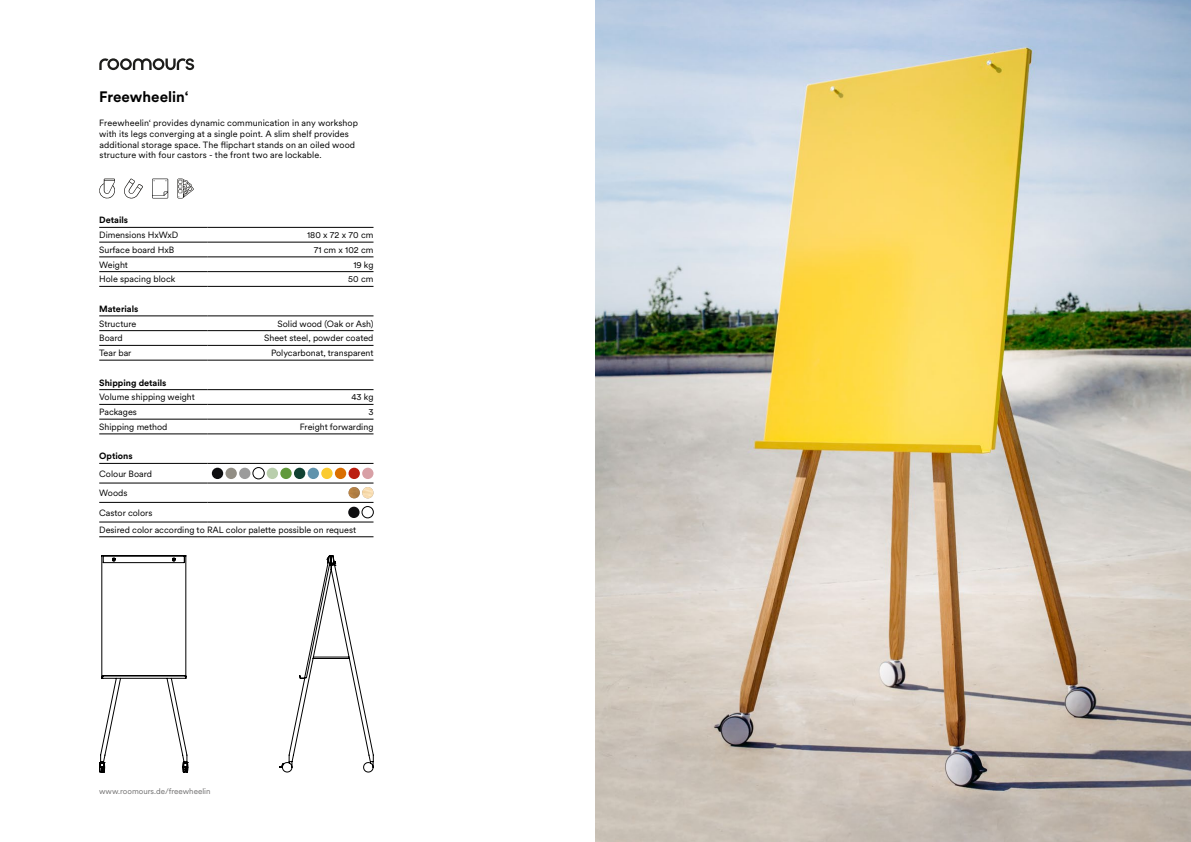
<style>
.page{position:relative;width:1191px;height:842px;background:#fff}
.page>*{position:absolute;margin:0;border:0;box-sizing:border-box;transform-origin:0 0}
.t1{font:700 15px "Circular XX";color:#000}
.t2{font:9px/10.8px "Circular XX";color:#000}
.t3{font:700 9px "Circular XX";color:#000}
.t4{font:8px "Circular XX";color:#706f6f}
</style>
<div class="page">
<svg style="left:99px;top:58px;width:95px;height:12px"></svg>
<svg style="left:99px;top:555px;width:89px;height:217px"></svg>
<svg style="left:279px;top:555px;width:94px;height:217px"></svg>
<img style="left:595px;top:0;width:596px;height:842px">
<hr style="left:99px;top:242px;width:109px;height:1px;background:#000">
<hr style="left:208px;top:242px;width:165px;height:1px;background:#000">
<hr style="left:99px;top:257px;width:109px;height:1px;background:#000">
<hr style="left:208px;top:257px;width:165px;height:1px;background:#000">
<hr style="left:99px;top:271px;width:109px;height:1px;background:#000">
<hr style="left:208px;top:271px;width:165px;height:1px;background:#000">
<hr style="left:99px;top:286px;width:109px;height:1px;background:#000">
<hr style="left:208px;top:286px;width:165px;height:1px;background:#000">
<hr style="left:99px;top:330px;width:109px;height:1px;background:#000">
<hr style="left:208px;top:330px;width:165px;height:1px;background:#000">
<hr style="left:99px;top:345px;width:109px;height:1px;background:#000">
<hr style="left:208px;top:345px;width:165px;height:1px;background:#000">
<hr style="left:99px;top:360px;width:109px;height:1px;background:#000">
<hr style="left:208px;top:360px;width:165px;height:1px;background:#000">
<hr style="left:99px;top:404px;width:109px;height:1px;background:#000">
<hr style="left:208px;top:404px;width:165px;height:1px;background:#000">
<hr style="left:99px;top:419px;width:109px;height:1px;background:#000">
<hr style="left:208px;top:419px;width:165px;height:1px;background:#000">
<hr style="left:99px;top:434px;width:109px;height:1px;background:#000">
<hr style="left:208px;top:434px;width:165px;height:1px;background:#000">
<hr style="left:99px;top:483px;width:109px;height:1px;background:#000">
<hr style="left:208px;top:483px;width:165px;height:1px;background:#000">
<hr style="left:99px;top:502px;width:109px;height:1px;background:#000">
<hr style="left:208px;top:502px;width:165px;height:1px;background:#000">
<hr style="left:99px;top:522px;width:109px;height:1px;background:#000">
<hr style="left:208px;top:522px;width:165px;height:1px;background:#000">
<hr style="left:99px;top:536px;width:109px;height:1px;background:#000">
<hr style="left:208px;top:536px;width:165px;height:1px;background:#000">
<hr style="left:99px;top:227px;width:109px;height:1px;background:#000">
<hr style="left:208px;top:227px;width:165px;height:1px;background:#000">
<hr style="left:99px;top:315px;width:109px;height:1px;background:#000">
<hr style="left:208px;top:315px;width:165px;height:1px;background:#000">
<hr style="left:99px;top:463px;width:109px;height:1px;background:#000">
<hr style="left:208px;top:463px;width:165px;height:1px;background:#000">
<hr style="left:99px;top:389px;width:109px;height:1px;background:#000">
<hr style="left:208px;top:389px;width:165px;height:1px;background:#000">
<div style="left:212px;top:468px;width:11px;height:11px;background:#0e0e10;border-radius:50%"></div>
<div style="left:225px;top:468px;width:12px;height:11px;background:#928e85;border-radius:50%"></div>
<div style="left:239px;top:468px;width:11px;height:11px;background:#9b9b9b;border-radius:50%"></div>
<div style="left:253px;top:467px;width:11px;height:12px;border:1px solid #000;border-radius:50%"></div>
<div style="left:267px;top:468px;width:11px;height:11px;background:#b9ceac;border-radius:50%"></div>
<div style="left:280px;top:468px;width:12px;height:11px;background:#61993b;border-radius:50%"></div>
<div style="left:294px;top:468px;width:11px;height:11px;background:#114232;border-radius:50%"></div>
<div style="left:308px;top:468px;width:11px;height:11px;background:#6093ac;border-radius:50%"></div>
<div style="left:321px;top:468px;width:11px;height:11px;background:#faca30;border-radius:50%"></div>
<div style="left:335px;top:468px;width:11px;height:11px;background:#da6e00;border-radius:50%"></div>
<div style="left:348px;top:468px;width:12px;height:11px;background:#bb1e10;border-radius:50%"></div>
<div style="left:362px;top:468px;width:11px;height:11px;background:#d8a0a6;border-radius:50%"></div>
<svg style="left:348px;top:487px;width:25px;height:11px"></svg>
<div style="left:348px;top:507px;width:11px;height:11px;background:#0e0e10;border-radius:50%"></div>
<div style="left:362px;top:506px;width:11px;height:12px;border:1px solid #000;border-radius:50%"></div>
<svg style="left:99px;top:179px;width:16px;height:19px"></svg>
<svg style="left:124px;top:179px;width:19px;height:19px"></svg>
<svg style="left:152px;top:179px;width:16px;height:19px"></svg>
<svg style="left:177px;top:179px;width:17px;height:19px"></svg>
<h1 class="t1" style="left:99px;top:86px;width:91px">Freewheelin‘</h1>
<p class="t2" style="left:99px;top:117px;width:260px">Freewheelin‘ provides dynamic communication in any workshop with its legs converging at a single point. A slim shelf provides additional storage space. The flipchart stands on an oiled wood structure with four castors - the front two are lockable.</p>
<p class="t3" style="left:99px;top:214px;width:30px">Details</p>
<p class="t2" style="left:99px;top:229px;width:81px">Dimensions HxWxD</p>
<p class="t2" style="left:307px;top:229px;width:68px">180 x 72 x 70 cm</p>
<p class="t2" style="left:99px;top:244px;width:77px">Surface board HxB</p>
<p class="t2" style="left:314px;top:244px;width:61px">71 cm x 102 cm</p>
<p class="t2" style="left:99px;top:259px;width:30px">Weight</p>
<p class="t2" style="left:353px;top:259px;width:22px">19 kg</p>
<p class="t2" style="left:99px;top:273px;width:78px">Hole spacing block</p>
<p class="t2" style="left:348px;top:273px;width:27px">50 cm</p>
<p class="t3" style="left:99px;top:303px;width:41px">Materials</p>
<p class="t2" style="left:99px;top:318px;width:39px">Structure</p>
<p class="t2" style="left:277px;top:318px;width:97px">Solid wood (Oak or Ash)</p>
<p class="t2" style="left:99px;top:332px;width:25px">Board</p>
<p class="t2" style="left:264px;top:332px;width:111px">Sheet steel, powder coated</p>
<p class="t2" style="left:99px;top:347px;width:34px">Tear bar</p>
<p class="t2" style="left:271px;top:347px;width:104px">Polycarbonat, transparent</p>
<p class="t3" style="left:99px;top:376px;width:69px">Shipping details</p>
<p class="t2" style="left:99px;top:391px;width:97px">Volume shipping weight</p>
<p class="t2" style="left:351px;top:391px;width:24px">43 kg</p>
<p class="t2" style="left:99px;top:406px;width:39px">Packages</p>
<p class="t2" style="left:368px;top:406px;width:7px">3</p>
<p class="t2" style="left:99px;top:421px;width:70px">Shipping method</p>
<p class="t2" style="left:300px;top:421px;width:75px">Freight forwarding</p>
<p class="t3" style="left:99px;top:450px;width:35px">Options</p>
<p class="t2" style="left:99px;top:463px;width:55px;line-height:19.5px">Colour Board<br>Woods<br>Castor colors</p>
<p class="t2" style="left:99px;top:524px;width:258px">Desired color according to RAL color palette possible on request</p>
<p class="t4" style="left:99px;top:785px;width:113px">www.roomours.de/freewheelin</p>
</div>
